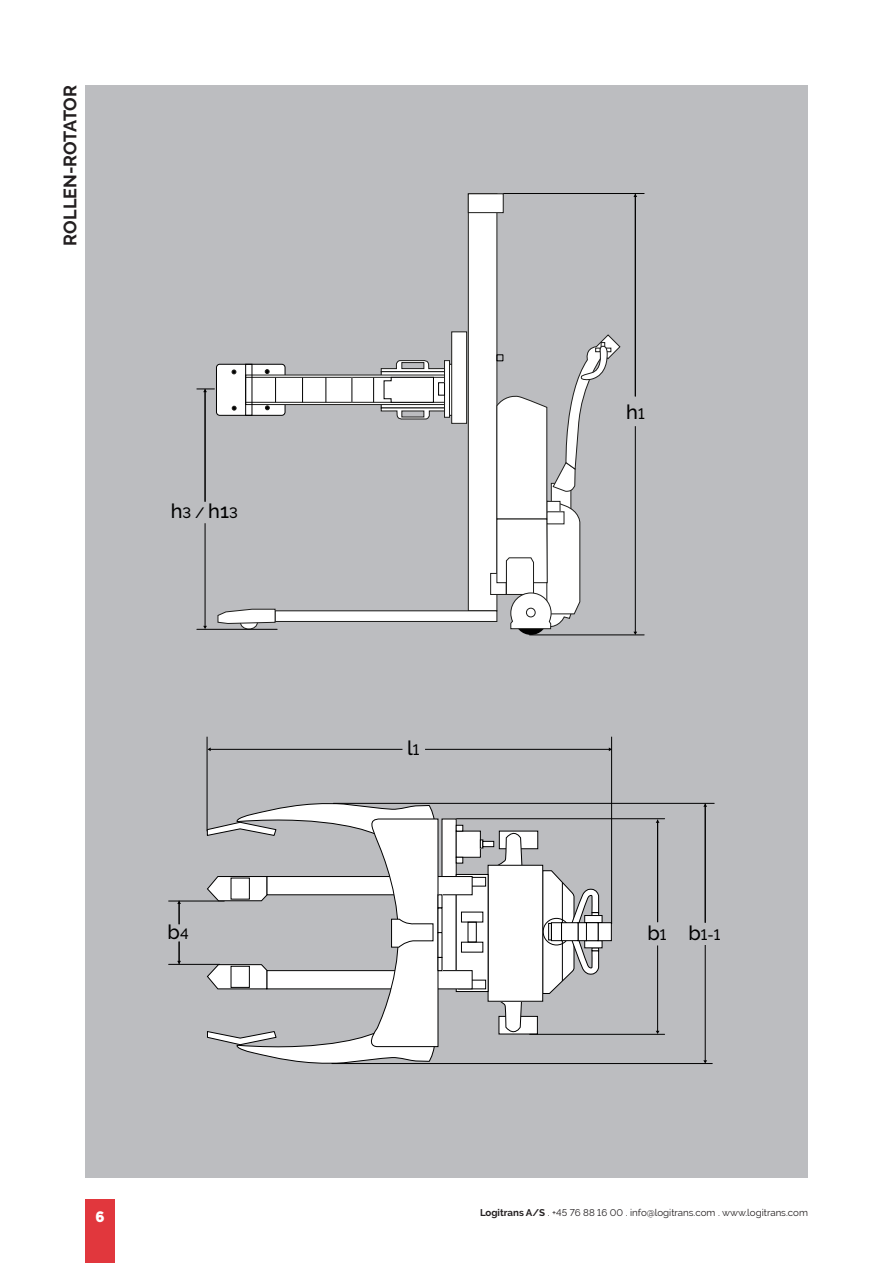
<style>
.page{position:relative;width:893px;height:1263px;background:#fff}
.page>*{position:absolute;margin:0;border:0;box-sizing:border-box;transform-origin:0 0}
.t1{font:500 19.95px "Raleway";color:#000}
.t2{font:700 18px "Raleway";color:#231f20}
.t3{font:900 15px "Raleway";color:#fff}
.t4{font:500 14.85px "Raleway";color:#000}
.t5{font:9.75px "Raleway";color:#231f20}
.s1{font-size:14.85px}
.s2{font-size:19.95px}
.s3{font-weight:700}
</style>
<div class="page">
<div style="left:85px;top:1199px;width:30px;height:64px;background:#e1373d"></div>
<div style="left:85px;top:85px;width:723px;height:1093px;background:#bcbdc0"></div>
<div style="left:448px;top:364px;width:5px;height:51px;background:#fff"></div>
<div style="left:448px;top:364px;width:6px;height:52px;border:1px solid #000"></div>
<div style="left:216px;top:364px;width:69px;height:51px;background:#fff;border-radius:3px"></div>
<div style="left:216px;top:364px;width:69px;height:52px;border:1px solid #000;border-radius:3px"></div>
<hr style="left:503px;top:193px;width:141px;height:1px;background:#000">
<div style="left:240px;top:615px;width:17px;height:14px;background:#fff;border-radius:50%"></div>
<div style="left:240px;top:615px;width:18px;height:14px;border:1px solid #1d1d1b;border-radius:50%"></div>
<div style="left:468px;top:194px;width:29px;height:417px;background:#fff"></div>
<div style="left:468px;top:193px;width:29px;height:418px;border:1px solid #1d1d1b"></div>
<div style="left:468px;top:194px;width:35px;height:19px;background:#fff"></div>
<div style="left:468px;top:193px;width:36px;height:20px;border:1px solid #1d1d1b"></div>
<hr style="left:197px;top:629px;width:80px;height:1px;background:#000">
<hr style="left:205px;top:523px;width:1px;height:103px;background:#000">
<hr style="left:205px;top:392px;width:1px;height:110px;background:#000">
<svg style="left:197px;top:389px;width:17px;height:3px"></svg>
<hr style="left:530px;top:635px;width:114px;height:1px;background:#000">
<hr style="left:635px;top:426px;width:1px;height:206px;background:#000">
<hr style="left:635px;top:196px;width:1px;height:200px;background:#000">
<div style="left:275px;top:611px;width:222px;height:10px;background:#fff"></div>
<div style="left:275px;top:610px;width:222px;height:12px;border:1px solid #1d1d1b"></div>
<svg style="left:217px;top:608px;width:59px;height:16px"></svg>
<div style="left:491px;top:573px;width:15px;height:21px;background:#fff"></div>
<div style="left:490px;top:573px;width:17px;height:22px;border:1px solid #1d1d1b"></div>
<div style="left:514px;top:602px;width:33px;height:33px;background:#000;border-radius:50%"></div>
<div style="left:452px;top:332px;width:15px;height:91px;background:#fff"></div>
<div style="left:451px;top:331px;width:16px;height:93px;border:1px solid #1d1d1b"></div>
<div style="left:444px;top:361px;width:5px;height:56px;background:#fff"></div>
<div style="left:444px;top:360px;width:6px;height:58px;border:1px solid #1d1d1b"></div>
<svg style="left:232px;top:369px;width:4px;height:5px"></svg>
<svg style="left:232px;top:406px;width:5px;height:5px"></svg>
<svg style="left:245px;top:360px;width:200px;height:60px"></svg>
<svg style="left:496px;top:334px;width:125px;height:296px"></svg>
<div style="left:499px;top:1016px;width:38px;height:18px;background:#fff"></div>
<div style="left:498px;top:1016px;width:40px;height:18px;border:1px solid #000"></div>
<svg style="left:498px;top:1002px;width:25px;height:33px"></svg>
<hr style="left:169px;top:901px;width:55px;height:1px;background:#000">
<svg style="left:177px;top:901px;width:4px;height:23px"></svg>
<svg style="left:177px;top:941px;width:4px;height:23px"></svg>
<hr style="left:457px;top:818px;width:208px;height:1px;background:#000">
<hr style="left:530px;top:1034px;width:135px;height:1px;background:#000">
<hr style="left:657px;top:945px;width:1px;height:86px;background:#000">
<hr style="left:657px;top:822px;width:1px;height:100px;background:#000">
<div style="left:585px;top:915px;width:17px;height:8px;background:#fff"></div>
<div style="left:584px;top:915px;width:18px;height:8px;border:1px solid #000"></div>
<svg style="left:543px;top:870px;width:56px;height:124px"></svg>
<div style="left:585px;top:941px;width:17px;height:7px;background:#fff"></div>
<div style="left:598px;top:923px;width:13px;height:18px;background:#fff"></div>
<div style="left:598px;top:922px;width:14px;height:19px;border:1px solid #000"></div>
<div style="left:586px;top:923px;width:12px;height:18px;background:#fff"></div>
<div style="left:586px;top:922px;width:13px;height:19px;border:1px solid #000"></div>
<div style="left:578px;top:923px;width:8px;height:18px;background:#fff"></div>
<div style="left:578px;top:922px;width:9px;height:19px;border:1px solid #000"></div>
<div style="left:561px;top:923px;width:17px;height:18px;background:#fff"></div>
<div style="left:561px;top:922px;width:17px;height:19px;border:1px solid #000"></div>
<div style="left:551px;top:922px;width:11px;height:19px;border:1px solid #000"></div>
<div style="left:548px;top:923px;width:4px;height:17px;border:1px solid #000"></div>
<hr style="left:611px;top:737px;width:1px;height:187px;background:#000">
<hr style="left:207px;top:737px;width:1px;height:94px;background:#000">
<hr style="left:425px;top:749px;width:184px;height:1px;background:#000">
<hr style="left:210px;top:749px;width:192px;height:1px;background:#000">
<svg style="left:207px;top:747px;width:4px;height:4px"></svg>
<div style="left:499px;top:831px;width:39px;height:18px;background:#fff"></div>
<svg style="left:493px;top:802px;width:30px;height:63px"></svg>
<div style="left:488px;top:865px;width:55px;height:136px;background:#fff"></div>
<div style="left:488px;top:865px;width:55px;height:137px;border:1px solid #000"></div>
<div style="left:442px;top:819px;width:14px;height:157px;background:#fff"></div>
<div style="left:456px;top:874px;width:32px;height:117px;background:#fff"></div>
<div style="left:456px;top:874px;width:33px;height:118px;border:1px solid #000"></div>
<div style="left:458px;top:877px;width:28px;height:9px;border:1px solid #000"></div>
<div style="left:468px;top:922px;width:9px;height:20px;border:1px solid #000"></div>
<div style="left:461px;top:942px;width:22px;height:10px;border:1px solid #000"></div>
<div style="left:456px;top:831px;width:24px;height:26px;background:#fff"></div>
<div style="left:456px;top:831px;width:25px;height:27px;border:1px solid #000"></div>
<svg style="left:480px;top:839px;width:3px;height:9px"></svg>
<div style="left:483px;top:841px;width:11px;height:6px;background:#fff"></div>
<div style="left:482px;top:841px;width:12px;height:6px;border:1px solid #000"></div>
<div style="left:456px;top:825px;width:7px;height:6px;background:#fff"></div>
<div style="left:456px;top:825px;width:7px;height:6px;border:1px solid #000"></div>
<div style="left:456px;top:857px;width:7px;height:6px;background:#fff"></div>
<div style="left:456px;top:857px;width:7px;height:6px;border:1px solid #000"></div>
<div style="left:267px;top:971px;width:205px;height:18px;background:#fff"></div>
<div style="left:266px;top:970px;width:207px;height:19px;border:1px solid #000"></div>
<div style="left:267px;top:876px;width:205px;height:19px;background:#fff"></div>
<div style="left:266px;top:876px;width:207px;height:19px;border:1px solid #000"></div>
<svg style="left:206px;top:801px;width:233px;height:263px"></svg>
<svg style="left:438px;top:895px;width:4px;height:13px"></svg>
<svg style="left:438px;top:957px;width:4px;height:14px"></svg>
<svg style="left:438px;top:908px;width:4px;height:25px"></svg>
<svg style="left:438px;top:932px;width:4px;height:25px"></svg>
<hr style="left:169px;top:964px;width:51px;height:1px;background:#000">
<hr style="left:333px;top:803px;width:381px;height:1px;background:#000">
<hr style="left:332px;top:1063px;width:380px;height:1px;background:#000">
<hr style="left:705px;top:806px;width:1px;height:117px;background:#000">
<svg style="left:703px;top:803px;width:4px;height:4px"></svg>
<hr style="left:705px;top:945px;width:1px;height:116px;background:#000">
<h2 class="t2" style="left:63px;top:246px;width:162px;rotate:-90deg">ROLLEN-ROTATOR</h2>
<h1 class="t1" style="left:171px;top:500px;width:68px">h<span class="s1">3 /</span> h1<span class="s1">3</span></h1>
<h1 class="t1" style="left:626px;top:400px;width:20px">h<span class="s1">1</span></h1>
<h1 class="t1" style="left:407px;top:737px;width:14px">l<span class="s1">1</span></h1>
<h1 class="t1" style="left:168px;top:920px;width:23px">b<span class="s1">4</span></h1>
<h1 class="t1" style="left:647px;top:921px;width:21px">b<span class="s1">1</span></h1>
<h3 class="t4" style="left:688px;top:926px;width:33px"><span class="s2">b</span>1-1</h3>
<h3 class="t3" style="left:95px;top:1208px;width:11px">6</h3>
<p class="t5" style="left:480px;top:1207px;width:329px"><span class="s3">Logitrans A/S</span> . +45 76 88 16 00 . info@logitrans.com . www.logitrans.com</p>
</div>
